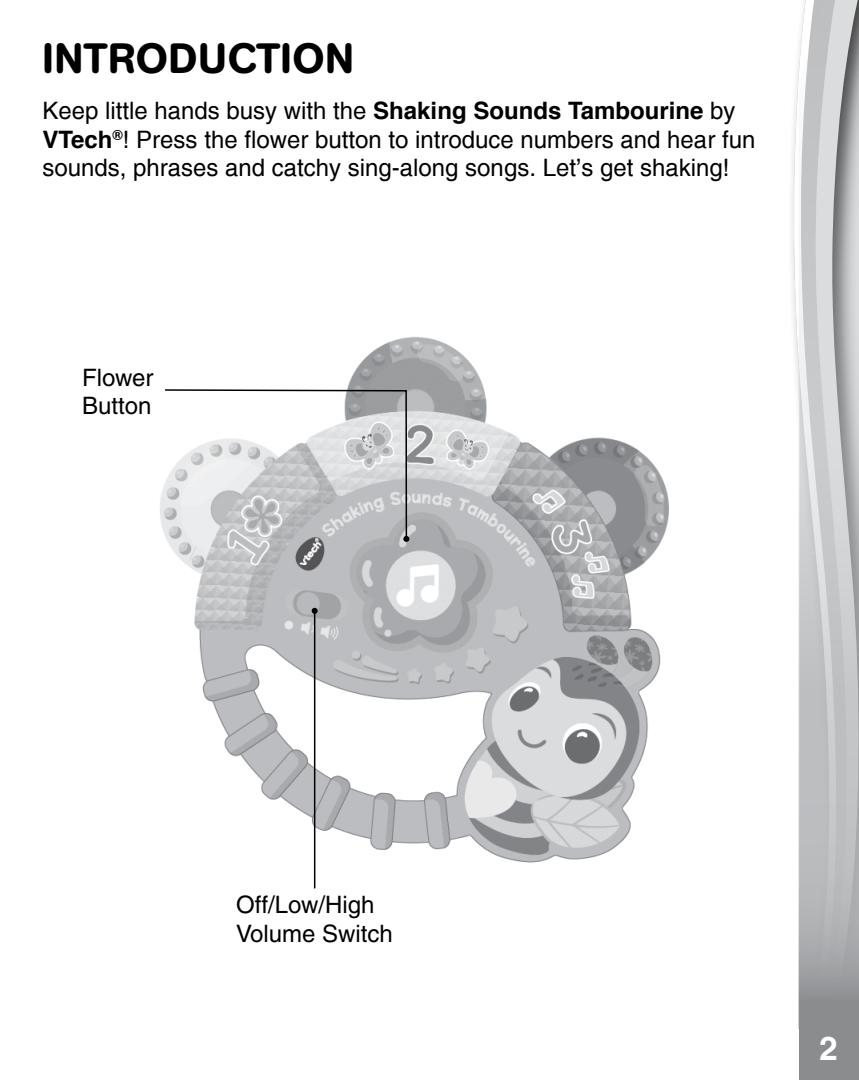
<style>
.page{position:relative;width:859px;height:1080px;background:#fff}
.page>*{position:absolute;margin:0;border:0;box-sizing:border-box;transform-origin:0 0}
.t1{font:500 42px "AG Book Rounded";letter-spacing:.02em;color:#000}
.t2{font:700 33px "Helvetica";color:#fff}
.t3{font:24px/28.8px "Helvetica";color:#000}
.t4{font:500 24px/28.8px "Helvetica";color:#000}
.s1{font-weight:700}
</style>
<div class="page">
<svg style="left:793px;top:54px;width:6px;height:975px"></svg>
<svg style="left:799px;top:0;width:60px;height:1080px;background:#bdbec0"></svg>
<img style="left:160px;top:337px;width:509px;height:552px">
<hr style="left:314px;top:611px;width:1px;height:277px;background:#000">
<svg style="left:312px;top:608px;width:6px;height:6px"></svg>
<svg style="left:164px;top:389px;width:245px;height:153px"></svg>
<h1 class="t1" style="left:42px;top:34px;width:313px">INTRODUCTION</h1>
<p class="t3" style="left:42px;top:96px;width:714px">Keep little hands busy with the <span class="s1">Shaking Sounds Tambourine</span> by<br><span class="s1">VTech</span><sup>®</sup>! Press the flower button to introduce numbers and hear fun sounds, phrases and catchy sing-along songs. Let’s get shaking!</p>
<p class="t4" style="left:82px;top:363px;width:73px">Flower<br>Button</p>
<p class="t4" style="left:236px;top:890px;width:158px">Off/Low/High<br>Volume Switch</p>
<h2 class="t2" style="left:820px;top:1025px;width:25px">2 <sup>2</sup>2</h2>
</div>
